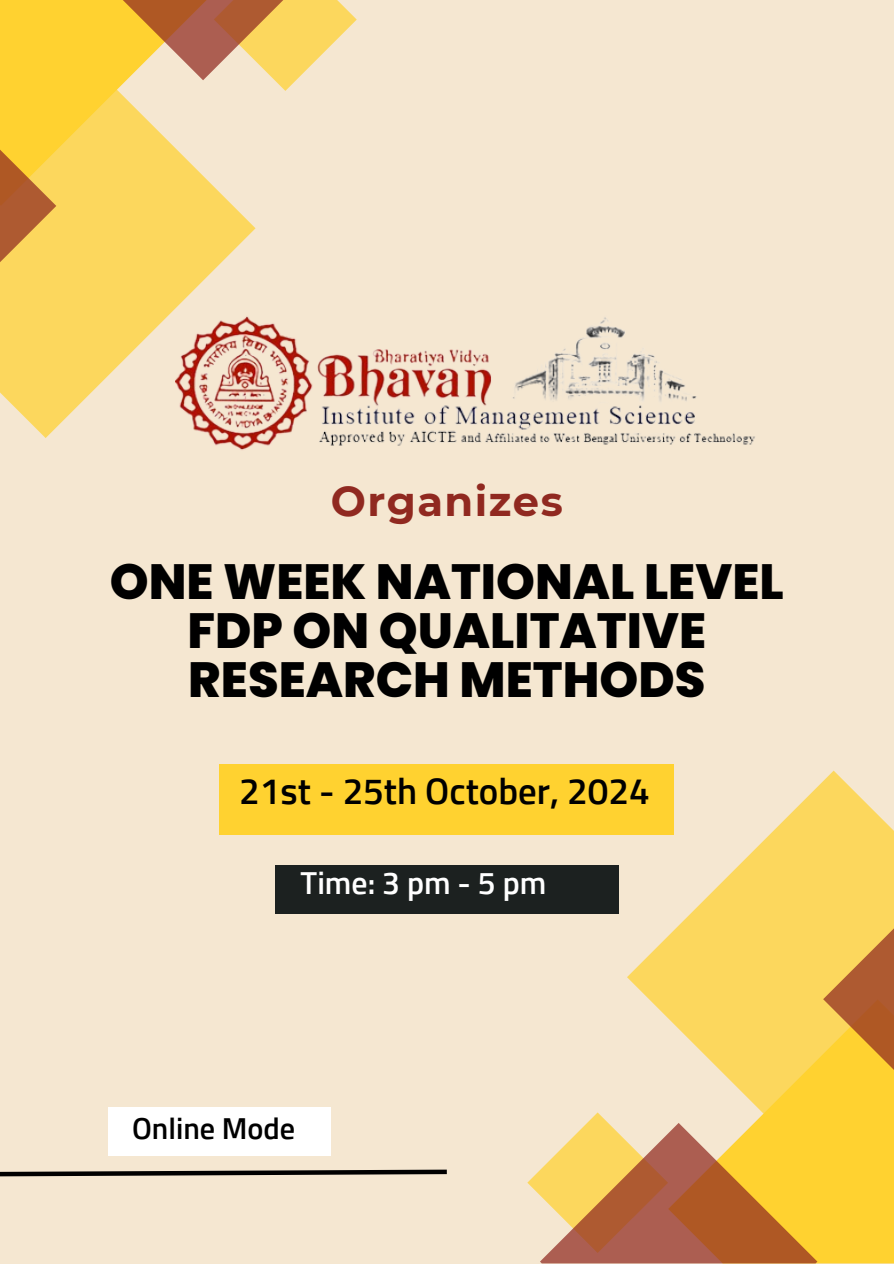
<style>
.page{position:relative;width:894px;height:1264px;background:#fff}
.page>*{position:absolute;margin:0;border:0;box-sizing:border-box;transform-origin:0 0}
.t1{font:800 49.35px/49.1px "Poppins";color:#000;text-align:center}
.t2{font:700 41.7px "Montserrat";letter-spacing:.035em;color:#902920}
.t3{font:500 36.75px "Sunflower";color:#000}
.t4{font:500 31.65px "Sunflower";color:#fff}
.t5{font:500 30.15px "Sunflower";color:#000}
</style>
<div class="page">
<div style="left:0;top:0;width:893px;height:1263px;background:#f5e7d1"></div>
<svg style="left:0;top:312px;width:172px;height:126px;fill:#fcd75d"></svg>
<svg style="left:0;top:0;width:356px;height:312px"></svg>
<div style="left:220px;top:764px;width:453px;height:71px;background:#ffd230"></div>
<div style="left:275px;top:864px;width:343px;height:49px;background:#1c2120"></div>
<div style="left:817px;top:1183px;width:76px;height:80px;background:#ffd230"></div>
<svg style="left:527px;top:1112px;width:290px;height:151px"></svg>
<svg style="left:626px;top:770px;width:267px;height:413px"></svg>
<svg style="left:822px;top:894px;width:71px;height:210px;background:#e3ac40"></svg>
<svg style="left:0;top:1169px;width:447px;height:8px"></svg>
<img style="left:175px;top:310px;width:580px;height:140px">
<div style="left:109px;top:1106px;width:222px;height:49px;background:#fff"></div>
<h3 class="t2" style="left:331px;top:475px;width:233px">Organizes</h3>
<p class="t1" style="left:110px;top:557px;width:675px">ONE WEEK NATIONAL LEVEL<br>FDP ON QUALITATIVE<br>RESEARCH METHODS</p>
<h2 class="t3" style="left:239px;top:775px;width:412px">21st - 25th October, 2024</h2>
<h1 class="t4" style="left:300px;top:869px;width:247px">Time: 3 pm - 5 pm</h1>
<p class="t5" style="left:132px;top:1115px;width:165px">Online Mode</p>
</div>
